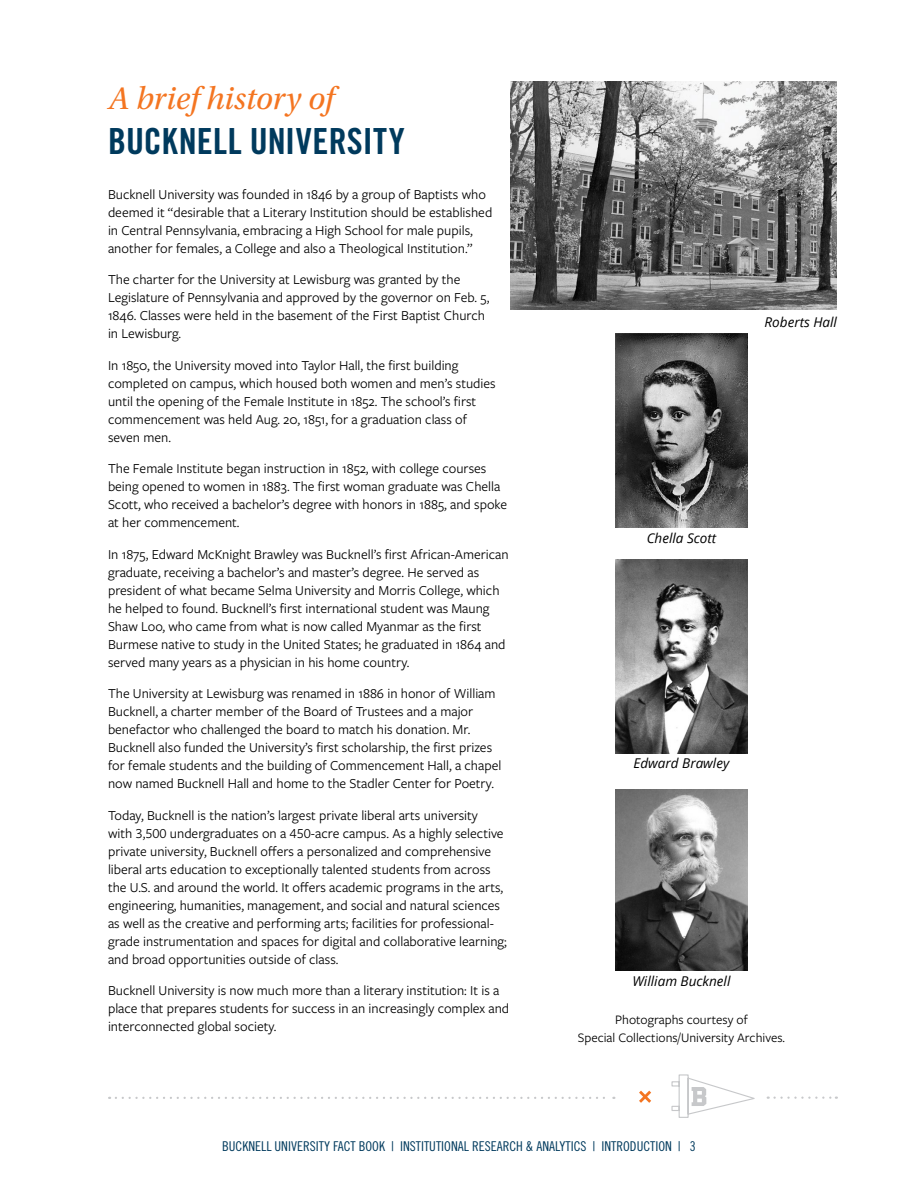
<style>
.page{position:relative;width:918px;height:1188px;background:#fff}
.page>*{position:absolute;margin:0;border:0;box-sizing:border-box;transform-origin:0 0}
.t1{font:36px "Trade Gothic LT Pro Bd Cn 20";letter-spacing:.005em;color:#003a5d}
.t2{font:italic 33px "Utopia Std";letter-spacing:-.005em;color:#f47521}
.t3{font:14.25px/18px "Freight Sans Pro";color:#000}
.t4{font:13.5px "Trade Gothic LT Pro Cn 18";color:#003a5d}
.t5{font:13.5px/18px "Freight Sans Pro";color:#000;text-align:center}
.t6{font:italic 13.5px "Open Sans";color:#000}
</style>
<div class="page">
<img style="left:511px;top:81px;width:326px;height:229px">
<img style="left:615px;top:790px;width:133px;height:181px">
<img style="left:615px;top:559px;width:133px;height:194px">
<img style="left:615px;top:333px;width:133px;height:195px">
<svg style="left:671px;top:1074px;width:84px;height:44px"></svg>
<svg style="left:116px;top:1097px;width:498px;height:2px"></svg>
<svg style="left:775px;top:1097px;width:62px;height:2px"></svg>
<svg style="left:639px;top:1091px;width:12px;height:12px"></svg>
<h2 class="t2" style="left:108px;top:80px;width:227px">A brief history of</h2>
<h1 class="t1" style="left:108px;top:119px;width:298px">BUCKNELL UNIVERSITY</h1>
<p class="t3" style="left:108px;top:185px;width:386px">Bucknell University was founded in 1846 by a group of Baptists who deemed it “desirable that a Literary Institution should be established in Central Pennsylvania, embracing a High School for male pupils, another for females, a College and also a Theological Institution.”</p>
<p class="t3" style="left:108px;top:270px;width:383px">The charter for the University at Lewisburg was granted by the Legislature of Pennsylvania and approved by the governor on Feb. 5, 1846. Classes were held in the basement of the First Baptist Church in Lewisburg.</p>
<p class="t3" style="left:108px;top:356px;width:389px">In 1850, the University moved into Taylor Hall, the first building completed on campus, which housed both women and men’s studies until the opening of the Female Institute in 1852. The school’s first commencement was held Aug. 20, 1851, for a graduation class of seven men.</p>
<p class="t3" style="left:108px;top:459px;width:401px">The Female Institute began instruction in 1852, with college courses being opened to women in 1883. The first woman graduate was Chella Scott, who received a bachelor’s degree with honors in 1885, and spoke at her commencement.</p>
<p class="t3" style="left:108px;top:545px;width:402px">In 1875, Edward McKnight Brawley was Bucknell’s first African-American graduate, receiving a bachelor’s and master’s degree. He served as president of what became Selma University and Morris College, which he helped to found. Bucknell’s first international student was Maung Shaw Loo, who came from what is now called Myanmar as the first Burmese native to study in the United States; he graduated in 1864 and served many years as a physician in his home country.</p>
<p class="t3" style="left:108px;top:684px;width:395px">The University at Lewisburg was renamed in 1886 in honor of William Bucknell, a charter member of the Board of Trustees and a major benefactor who challenged the board to match his donation. Mr.<br>Bucknell also funded the University’s first scholarship, the first prizes for female students and the building of Commencement Hall, a chapel now named Bucknell Hall and home to the Stadler Center for Poetry.</p>
<p class="t3" style="left:108px;top:806px;width:400px">Today, Bucknell is the nation’s largest private liberal arts university<br>with 3,500 undergraduates on a 450-acre campus. As a highly selective private university, Bucknell offers a personalized and comprehensive liberal arts education to exceptionally talented students from across the U.S. and around the world. It offers academic programs in the arts, engineering, humanities, management, and social and natural sciences as well as the creative and performing arts; facilities for professional&shy;grade instrumentation and spaces for digital and collaborative learning; and broad opportunities outside of class.</p>
<p class="t3" style="left:108px;top:981px;width:403px">Bucknell University is now much more than a literary institution: It is a place that prepares students for success in an increasingly complex and interconnected global society.</p>
<p class="t6" style="left:765px;top:313px;width:74px">Roberts Hall</p>
<p class="t6" style="left:647px;top:528px;width:71px">Chella Scott</p>
<p class="t6" style="left:634px;top:754px;width:97px">Edward Brawley</p>
<p class="t6" style="left:632px;top:972px;width:99px">William Bucknell</p>
<p class="t5" style="left:578px;top:1010px;width:209px">Photographs courtesy of<br>Special Collections/University Archives.</p>
<p class="t4" style="left:222px;top:1138px;width:475px">BUCKNELL UNIVERSITY FACT BOOK | INSTITUTIONAL RESEARCH &amp; ANALYTICS | INTRODUCTION | 3</p>
</div>
